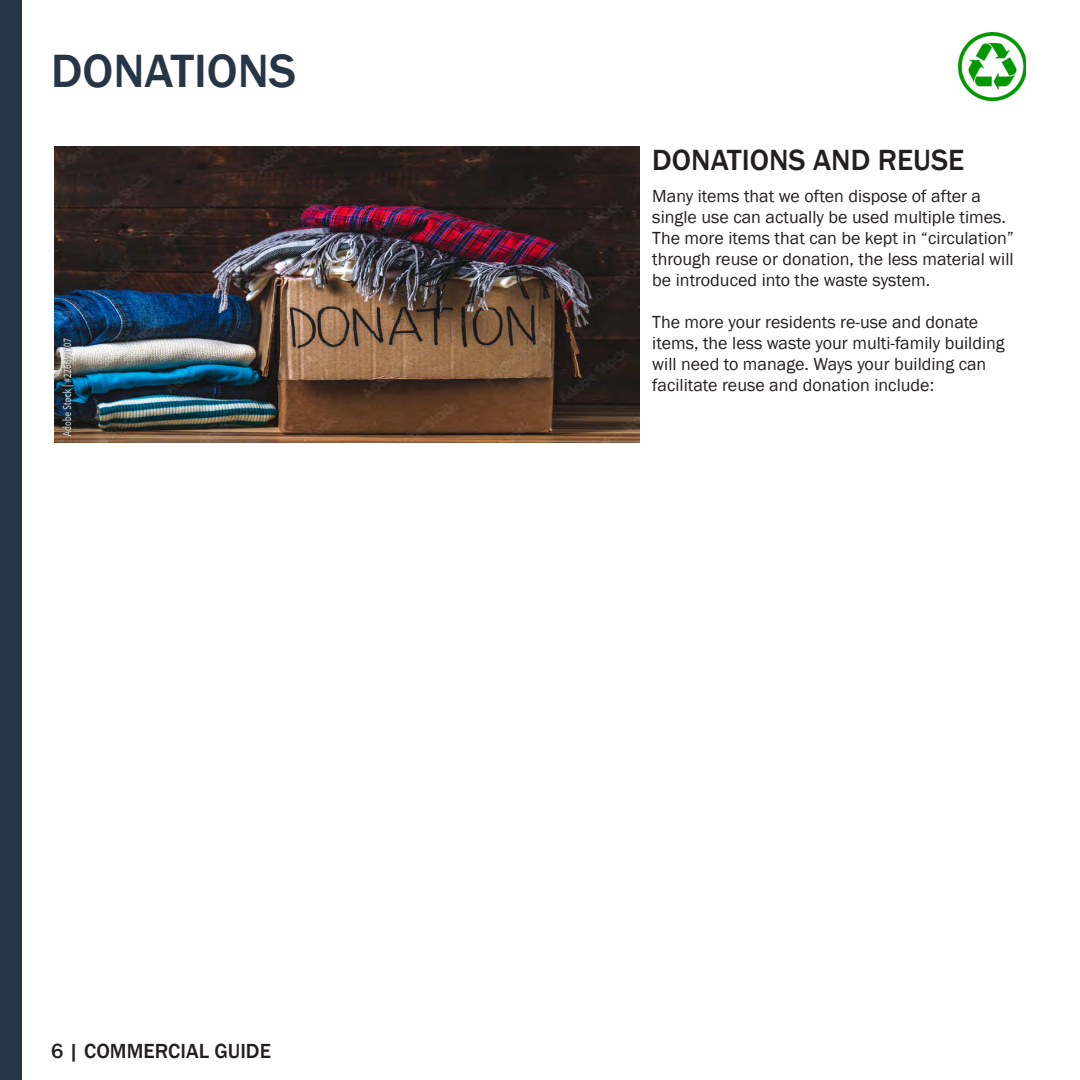
<style>
.page{position:relative;width:1080px;height:1080px;background:#fff}
.page>*{position:absolute;margin:0;border:0;box-sizing:border-box;transform-origin:0 0}
.t1{font:500 48px "Franklin Gothic";color:#273646}
.t2{font:500 30px "Franklin Gothic";color:#231f20}
.t3{font:500 21px "Franklin Gothic";color:#231f20}
.t4{font:18px/21px "Franklin Gothic";color:#231f20}
</style>
<div class="page">
<img style="left:54px;top:147px;width:585px;height:295px">
<img style="left:958px;top:33px;width:68px;height:68px">
<div style="left:0;top:0;width:21px;height:1080px;background:#273646"></div>
<p class="t1" style="left:51px;top:41px;width:247px">DONATIONS</p>
<p class="t3" style="left:51px;top:1038px;width:222px">6 | COMMERCIAL GUIDE</p>
<p class="t2" style="left:652px;top:141px;width:314px">DONATIONS AND REUSE</p>
<p class="t4" style="left:652px;top:186px;width:363px">Many items that we often dispose of after a single use can actually be used multiple times.<br>The more items that can be kept in “circulation” through reuse or donation, the less material will be introduced into the waste system.</p>
<p class="t4" style="left:652px;top:312px;width:354px">The more your residents re-use and donate items, the less waste your multi-family building will need to manage. Ways your building can facilitate reuse and donation include:</p>
</div>
